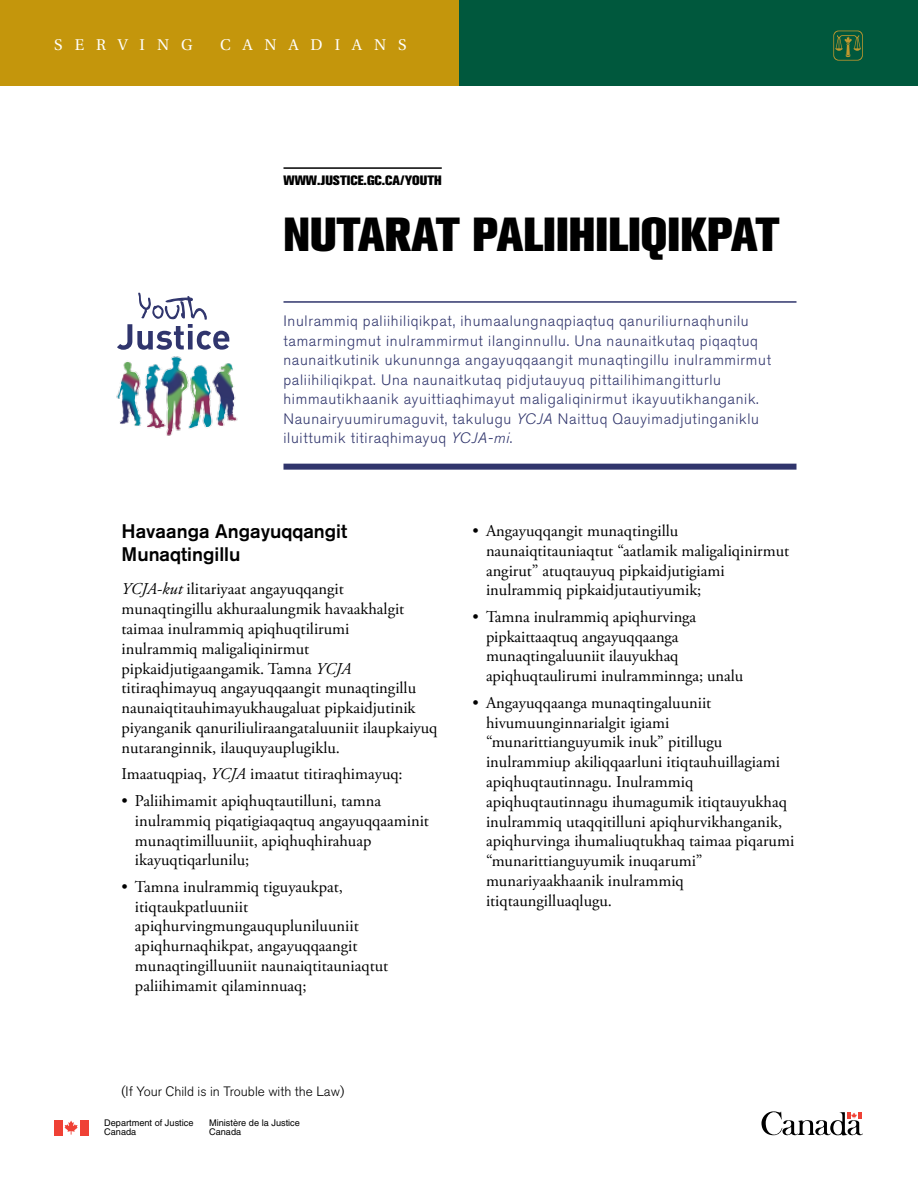
<style>
.page{position:relative;width:918px;height:1188px;background:#fff}
.page>*{position:absolute;margin:0;border:0;box-sizing:border-box;transform-origin:0 0}
.t1{font:800 47.4px "Akzidenz Grotesk BQ";color:#000}
.t2{font:500 19.5px/23.4px "Akzidenz Grotesk BQ";color:#000}
.t3{font:16.5px/19.8px "Adobe Garamond Pro";color:#000}
.t4{font:15.45px "Utopia";letter-spacing:.775em;color:#fff}
.t5{font:300 15px/19.5px "Akzidenz Grotesk BQ";letter-spacing:.045em;color:#30356c}
.t6{font:300 13.5px "Akzidenz Grotesk BQ";color:#000}
.t7{font:800 13.5px "Akzidenz Grotesk BQ";color:#000}
.t8{font:9.15px/9.1px "Helvetica LT Std";color:#000}
.s1{font-style:italic}
</style>
<div class="page">
<svg style="left:64px;top:1121px;width:14px;height:14px"></svg>
<div style="left:54px;top:1120px;width:8px;height:15px;background:#ef4135"></div>
<div style="left:80px;top:1120px;width:8px;height:15px;background:#ef4135"></div>
<svg style="left:761px;top:1111px;width:102px;height:24px"></svg>
<div style="left:0;top:0;width:460px;height:85px;background:#c4960c"></div>
<div style="left:460px;top:0;width:458px;height:85px;background:#00583d"></div>
<svg style="left:833px;top:31px;width:30px;height:30px"></svg>
<div style="left:284px;top:464px;width:512px;height:6px;background:#30356c"></div>
<hr style="left:284px;top:301px;width:512px;height:2px;background:#30356c">
<hr style="left:284px;top:167px;width:158px;height:2px;background:#000">
<img style="left:116px;top:356px;width:122px;height:80px">
<svg style="left:117px;top:293px;width:112px;height:57px"></svg>
<p class="t4" style="left:54px;top:37px;width:140px">SERVING</p>
<p class="t4" style="left:220px;top:37px;width:188px">CANADIANS</p>
<p class="t7" style="left:284px;top:173px;width:160px">WWW.JUSTICE.GC.CA/YOUTH</p>
<h1 class="t1" style="left:284px;top:207px;width:497px">NUTARAT PALIIHILIQIKPAT</h1>
<p class="t5" style="left:284px;top:312px;width:489px">Inulrammiq paliihiliqikpat, ihumaalungnaqpiaqtuq qanuriliurnaqhunilu tamarmingmut inulrammirmut ilanginnullu. Una naunaitkutaq piqaqtuq naunaitkutinik ukununnga angayuqqaangit munaqtingillu inulrammirmut paliihiliqikpat. Una naunaitkutaq pidjutauyuq pittailihimangitturlu himmautikhaanik ayuittiaqhimayut maligaliqinirmut ikayuutikhanganik.<br>Naunairyuumirumaguvit, takulugu <span class="s1">YCJA</span> Naittuq Qauyimadjutinganiklu iluittumik titiraqhimayuq <span class="s1">YCJA-mi</span>.</p>
<p class="t2" style="left:122px;top:519px;width:227px">Havaanga Angayuqqangit<br>Munaqtingillu</p>
<p class="t3" style="left:122px;top:580px;width:318px"><span class="s1">YCJA-kut</span> ilitariyaat angayuqqangit munaqtingillu akhuraalungmik havaakhalgit taimaa inulrammiq apiqhuqtilirumi<br>inulrammiq maligaliqinirmut pipkaidjutigaangamik. Tamna <span class="s1">YCJA </span>titiraqhimayuq angayuqqaangit munaqtingillu naunaiqtitauhimayukhaugaluat pipkaidjutinik piyanganik qanuriliuliraangataluuniit ilaupkaiyuq nutaranginnik, ilauquyauplugiklu.</p>
<p class="t3" style="left:122px;top:765px;width:283px">Imaatuqpiaq, <span class="s1">YCJA</span> imaatut titiraqhimayuq:</p>
<p class="t3" style="left:135px;top:791px;width:296px;text-indent:-13px">• Paliihimamit apiqhuqtautilluni, tamna inulrammiq piqatigiaqaqtuq angayuqqaaminit munaqtimilluuniit, apiqhuqhirahuap ikayuqtiqarlunilu;</p>
<p class="t3" style="left:135px;top:877px;width:255px;text-indent:-13px">• Tamna inulrammiq tiguyaukpat, itiqtaukpatluuniit apiqhurvingmungauqupluniluuniit apiqhurnaqhikpat, angayuqqaangit munaqtingilluuniit naunaiqtitauniaqtut paliihimamit qilaminnuaq;</p>
<p class="t6" style="left:122px;top:1083px;width:224px">(If Your Child is in Trouble with the Law)</p>
<p class="t8" style="left:104px;top:1119px;width:91px">Department of Justice<br>Canada</p>
<p class="t8" style="left:209px;top:1119px;width:92px">Ministère de la Justice<br>Canada</p>
<p class="t3" style="left:486px;top:521px;width:305px;text-indent:-13px">• Angayuqqangit munaqtingillu naunaiqtitauniaqtut “aatlamik maligaliqinirmut angirut” atuqtauyuq pipkaidjutigiami inulrammiq pipkaidjutautiyumik;</p>
<p class="t3" style="left:486px;top:607px;width:259px;text-indent:-13px">• Tamna inulrammiq apiqhurvinga pipkaittaaqtuq angayuqqaanga munaqtingaluuniit ilauyukhaq apiqhuqtaulirumi inulramminnga; unalu</p>
<p class="t3" style="left:486px;top:693px;width:310px;text-indent:-13px">• Angayuqqaanga munaqtingaluuniit hivumuunginnarialgit igiami “munarittianguyumik inuk” pitillugu inulrammiup akiliqqaarluni itiqtauhuillagiami apiqhuqtautinnagu. Inulrammiq apiqhuqtautinnagu ihumagumik itiqtauyukhaq inulrammiq utaqqitilluni apiqhurvikhanganik, apiqhurvinga ihumaliuqtukhaq taimaa piqarumi “munarittianguyumik inuqarumi” munariyaakhaanik inulrammiq itiqtaungilluaqlugu.</p>
</div>
